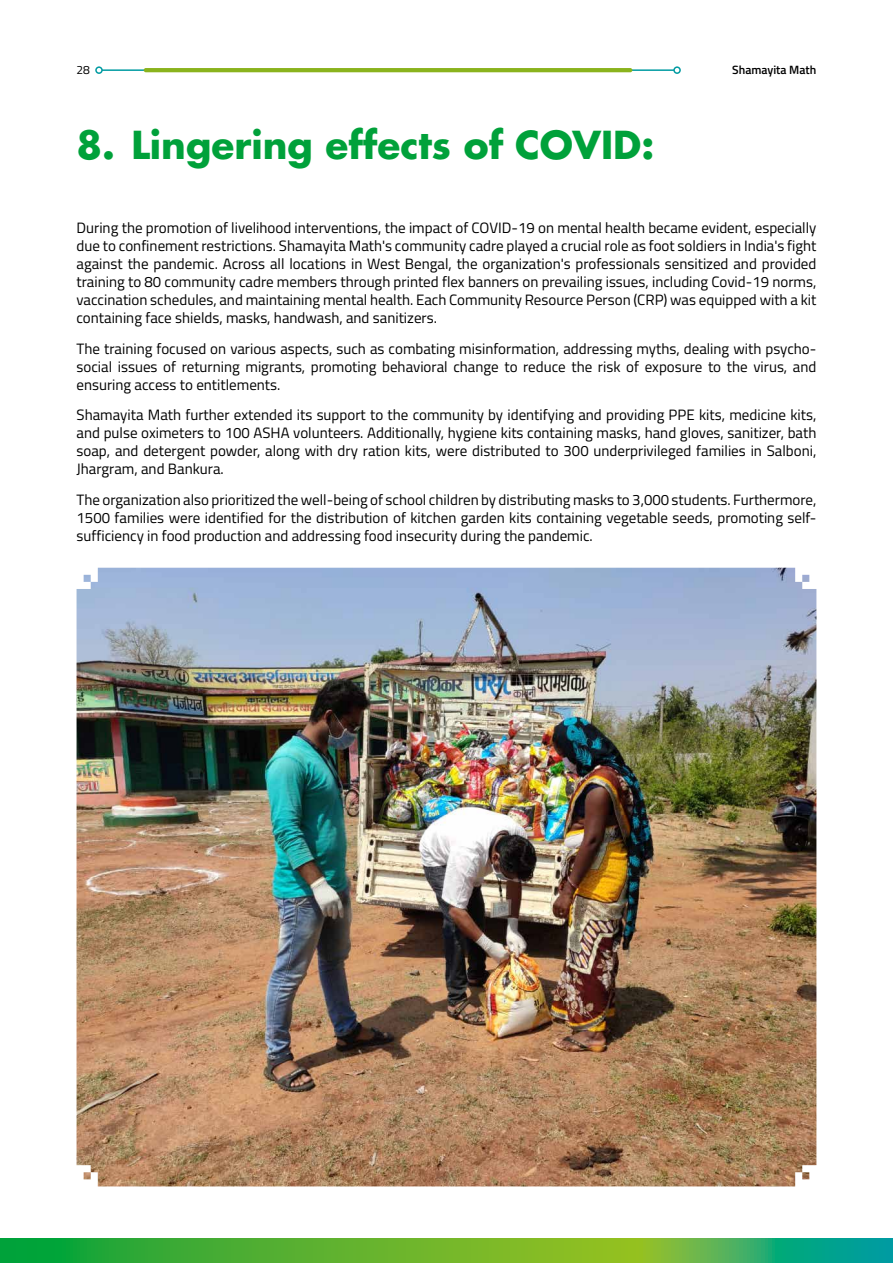
<style>
.page{position:relative;width:893px;height:1263px;background:#fff}
.page>*{position:absolute;margin:0;border:0;box-sizing:border-box;transform-origin:0 0}
.t1{font:700 37.5px "Futura LT Pro";color:#00a13a}
.t2{font:15px/18px "Titillium Web";color:#000;text-align:justify}
.t3{font:600 12px "Titillium Web";color:#000}
.t4{font:12px "Titillium Web";color:#000}
</style>
<div class="page">
<svg style="left:0;top:1238px;width:893px;height:25px;background:#4baf40"></svg>
<hr style="left:102px;top:69px;width:572px;height:2px;background:#009ba2">
<div style="left:673px;top:66px;width:8px;height:8px;border:2px solid #009ba2;border-radius:50%"></div>
<div style="left:95px;top:66px;width:8px;height:8px;border:2px solid #009ba2;border-radius:50%"></div>
<hr style="left:144px;top:68px;width:488px;height:4px;background:#8ab31d;border-radius:2px">
<img style="left:77px;top:568px;width:739px;height:618px">
<p class="t4" style="left:77px;top:61px;width:15px">28</p>
<p class="t3" style="left:732px;top:61px;width:86px">Shamayita Math</p>
<h1 class="t1" style="left:77px;top:116px;width:579px">8. Lingering effects of COVID:</h1>
<p class="t2" style="left:77px;top:218px;width:741px">During the promotion of livelihood interventions, the impact of COVID-19 on mental health became evident, especially due to confinement restrictions. Shamayita Math's community cadre played a crucial role as foot soldiers in India's fight against the pandemic. Across all locations in West Bengal, the organization's professionals sensitized and provided training to 80 community cadre members through printed flex banners on prevailing issues, including Covid-19 norms, vaccination schedules, and maintaining mental health. Each Community Resource Person (CRP) was equipped with a kit containing face shields, masks, handwash, and sanitizers.</p>
<p class="t2" style="left:77px;top:339px;width:741px">The training focused on various aspects, such as combating misinformation, addressing myths, dealing with psycho&shy;social issues of returning migrants, promoting behavioral change to reduce the risk of exposure to the virus, and ensuring access to entitlements.</p>
<p class="t2" style="left:77px;top:405px;width:741px">Shamayita Math further extended its support to the community by identifying and providing PPE kits, medicine kits, and pulse oximeters to 100 ASHA volunteers. Additionally, hygiene kits containing masks, hand gloves, sanitizer, bath soap, and detergent powder, along with dry ration kits, were distributed to 300 underprivileged families in Salboni, Jhargram, and Bankura.</p>
<p class="t2" style="left:77px;top:490px;width:741px">The organization also prioritized the well-being of school children by distributing masks to 3,000 students. Furthermore, 1500 families were identified for the distribution of kitchen garden kits containing vegetable seeds, promoting self&shy;sufficiency in food production and addressing food insecurity during the pandemic.</p>
</div>
